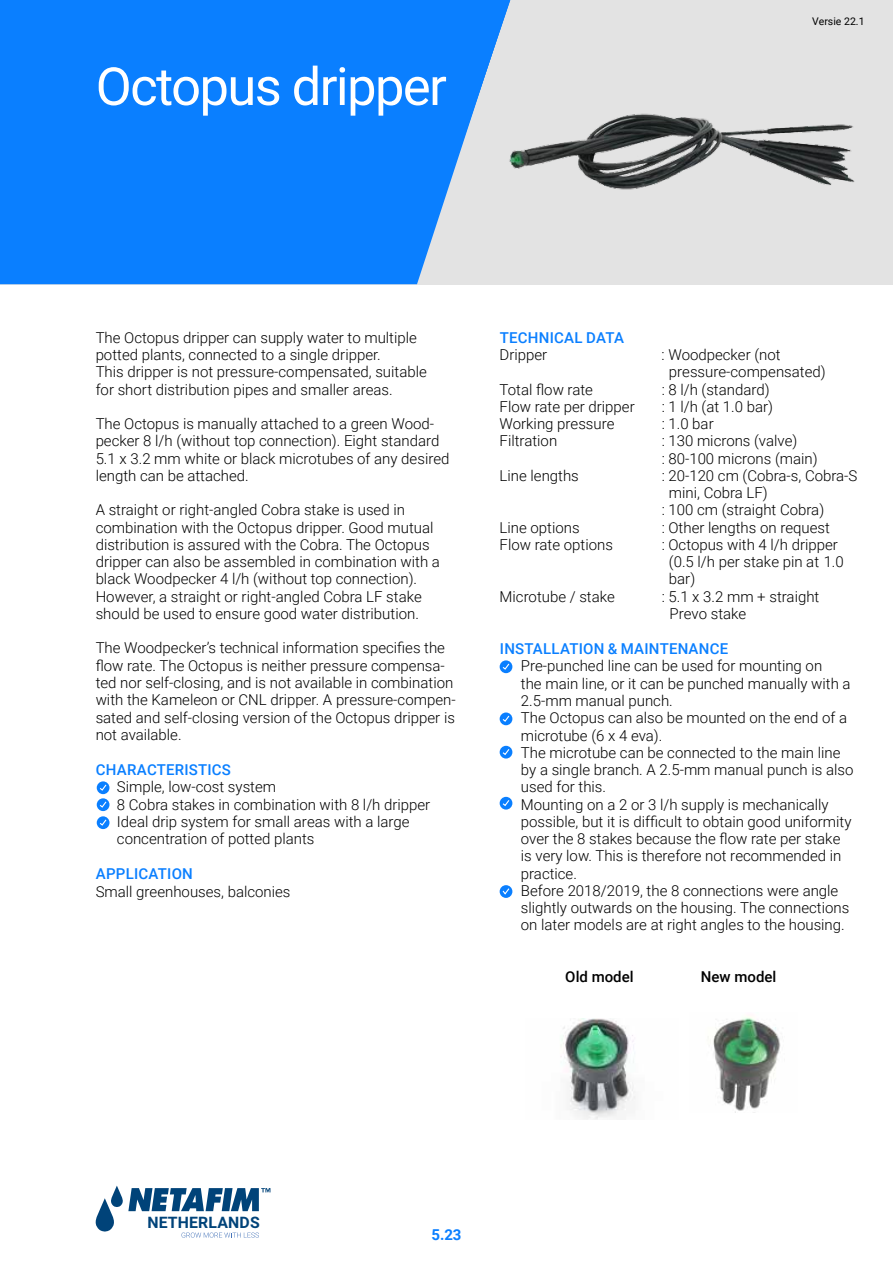
<style>
.page{position:relative;width:893px;height:1263px;background:#fff}
.page>*{position:absolute;margin:0;border:0;box-sizing:border-box;transform-origin:0 0}
.t1{font:52.5px "Roboto";letter-spacing:-.03em;color:#fff}
.t2{font:700 15.9px "Roboto";letter-spacing:.01em;color:#004379}
.t3{font:300 15px/17.2px "Roboto";color:#000}
.t4{font:500 15px "Roboto";letter-spacing:.015em;color:#0a7fff}
.t5{font:500 15px "Roboto";color:#000}
.t6{font:700 15px "Roboto";color:#0a7fff}
.t7{font:10.5px "Roboto";color:#000}
</style>
<div class="page">
<svg style="left:96px;top:1185px;width:174px;height:53px"></svg>
<div style="left:0;top:0;width:893px;height:284px;background:#e3e3e3"></div>
<svg style="left:0;top:0;width:510px;height:284px;background:#1b86fc"></svg>
<svg style="left:500px;top:885px;width:12px;height:13px"></svg>
<svg style="left:501px;top:887px;width:9px;height:9px"></svg>
<div style="left:500px;top:797px;width:12px;height:12px;background:#0a7fff;border-radius:50%"></div>
<svg style="left:501px;top:799px;width:9px;height:8px"></svg>
<svg style="left:500px;top:712px;width:12px;height:13px"></svg>
<svg style="left:501px;top:714px;width:9px;height:9px"></svg>
<svg style="left:500px;top:660px;width:12px;height:13px"></svg>
<svg style="left:501px;top:662px;width:9px;height:9px"></svg>
<img style="left:497px;top:82px;width:358px;height:145px">
<img style="left:561px;top:1018px;width:75px;height:102px">
<div style="left:97px;top:816px;width:12px;height:13px;background:#0a7fff;border-radius:50%"></div>
<svg style="left:99px;top:818px;width:9px;height:8px"></svg>
<div style="left:97px;top:798px;width:12px;height:13px;background:#0a7fff;border-radius:50%"></div>
<svg style="left:99px;top:800px;width:9px;height:8px"></svg>
<svg style="left:97px;top:781px;width:12px;height:13px"></svg>
<svg style="left:99px;top:783px;width:9px;height:9px"></svg>
<img style="left:708px;top:1017px;width:73px;height:95px">
<div style="left:500px;top:746px;width:12px;height:12px;background:#0a7fff;border-radius:50%"></div>
<svg style="left:502px;top:749px;width:8px;height:6px"></svg>
<h1 class="t1" style="left:65px;top:50px;width:396px">Elek rola fitt ng n</h1>
<h1 class="t1" style="left:96px;top:50px;width:353px">Octopus dripper</h1>
<p class="t7" style="left:812px;top:14px;width:54px">Versie 22.1</p>
<p class="t7" style="left:836px;top:14px;width:36px">on 2.1</p>
<p class="t3" style="left:96px;top:328px;width:333px">The Octopus dripper can supply water to multiple potted plants, connected to a single dripper.<br>This dripper is not pressure-compensated, suitable for short distribution pipes and smaller areas.</p>
<p class="t3" style="left:96px;top:415px;width:355px">The Octopus is manually attached to a green Wood&shy;pecker 8 l/h (without top connection). Eight standard 5.1 x 3.2 mm white or black microtubes of any desired length can be attached.</p>
<p class="t3" style="left:96px;top:501px;width:346px">A straight or right-angled Cobra stake is used in combination with the Octopus dripper. Good mutual distribution is assured with the Cobra. The Octopus dripper can also be assembled in combination with a black Woodpecker 4 l/h (without top connection).<br>However, a straight or right-angled Cobra LF stake should be used to ensure good water distribution.</p>
<p class="t3" style="left:96px;top:639px;width:361px">The Woodpecker’s technical information specifies the flow rate. The Octopus is neither pressure compensa&shy;ted nor self-closing, and is not available in combination with the Kameleon or CNL dripper. A pressure-compen&shy;sated and self-closing version of the Octopus dripper is not available.</p>
<p class="t4" style="left:96px;top:759px;width:137px">CHARACTERISTICS</p>
<p class="t3" style="left:117px;top:778px;width:315px">Simple, low-cost system<br>8 Cobra stakes in combination with 8 l/h dripper Ideal drip system for small areas with a large concentration of potted plants</p>
<p class="t4" style="left:96px;top:863px;width:98px">APPLICATION</p>
<p class="t3" style="left:96px;top:882px;width:196px">Small greenhouses, balconies</p>
<p class="t4" style="left:500px;top:327px;width:126px">TECHNICAL DATA</p>
<p class="t3" style="left:500px;top:346px;width:49px">Dripper</p>
<p class="t3" style="left:669px;top:346px;width:158px;text-indent:-7px">: Woodpecker (not pressure-compensated)</p>
<p class="t3" style="left:500px;top:380px;width:95px">Total flow rate</p>
<p class="t3" style="left:662px;top:380px;width:110px">: 8 l/h (standard)</p>
<p class="t3" style="left:500px;top:397px;width:137px">Flow rate per dripper</p>
<p class="t3" style="left:662px;top:397px;width:113px">: 1 l/h (at 1.0 bar)</p>
<p class="t3" style="left:500px;top:415px;width:116px">Working pressure</p>
<p class="t3" style="left:662px;top:415px;width:54px">: 1.0 bar</p>
<p class="t3" style="left:500px;top:432px;width:59px">Filtration</p>
<p class="t3" style="left:662px;top:432px;width:158px">: 130 microns (valve)<br>: 80-100 microns (main)</p>
<p class="t3" style="left:500px;top:466px;width:81px">Line lengths</p>
<p class="t3" style="left:662px;top:466px;width:197px">: 20-120 cm (Cobra-s, Cobra-S</p>
<p class="t3" style="left:669px;top:484px;width:100px">mini, Cobra LF)</p>
<p class="t3" style="left:662px;top:501px;width:164px">: 100 cm (straight Cobra)</p>
<p class="t3" style="left:500px;top:518px;width:82px">Line options</p>
<p class="t3" style="left:662px;top:518px;width:170px">: Other lengths on request</p>
<p class="t3" style="left:500px;top:535px;width:115px">Flow rate options</p>
<p class="t3" style="left:669px;top:535px;width:176px;text-indent:-7px">: Octopus with 4 l/h dripper (0.5 l/h per stake pin at 1.0 bar)</p>
<p class="t3" style="left:500px;top:587px;width:117px">Microtube / stake</p>
<p class="t3" style="left:670px;top:587px;width:151px;text-indent:-8px">: 5.1 x 3.2 mm + straight<br>Prevo stake</p>
<p class="t4" style="left:500px;top:638px;width:230px">INSTALLATION &amp; MAINTENANCE</p>
<p class="t3" style="left:521px;top:657px;width:334px">Pre-punched line can be used for mounting on<br>the main line, or it can be punched manually with a 2.5-mm manual punch.<br>The Octopus can also be mounted on the end of a microtube (6 x 4 eva).<br>The microtube can be connected to the main line by a single branch. A 2.5-mm manual punch is also used for this.<br>Mounting on a 2 or 3 l/h supply is mechanically possible, but it is difficult to obtain good uniformity over the 8 stakes because the flow rate per stake is very low. This is therefore not recommended in practice.<br>Before 2018/2019, the 8 connections were angle slightly outwards on the housing. The connections on later models are at right angles to the housing.</p>
<p class="t5" style="left:565px;top:966px;width:70px">Old model</p>
<p class="t5" style="left:701px;top:966px;width:77px">New model</p>
<p class="t2" style="left:147px;top:1212px;width:114px">NETHERLANDS</p>
<p class="t6" style="left:431px;top:1224px;width:32px">5.23</p>
</div>
